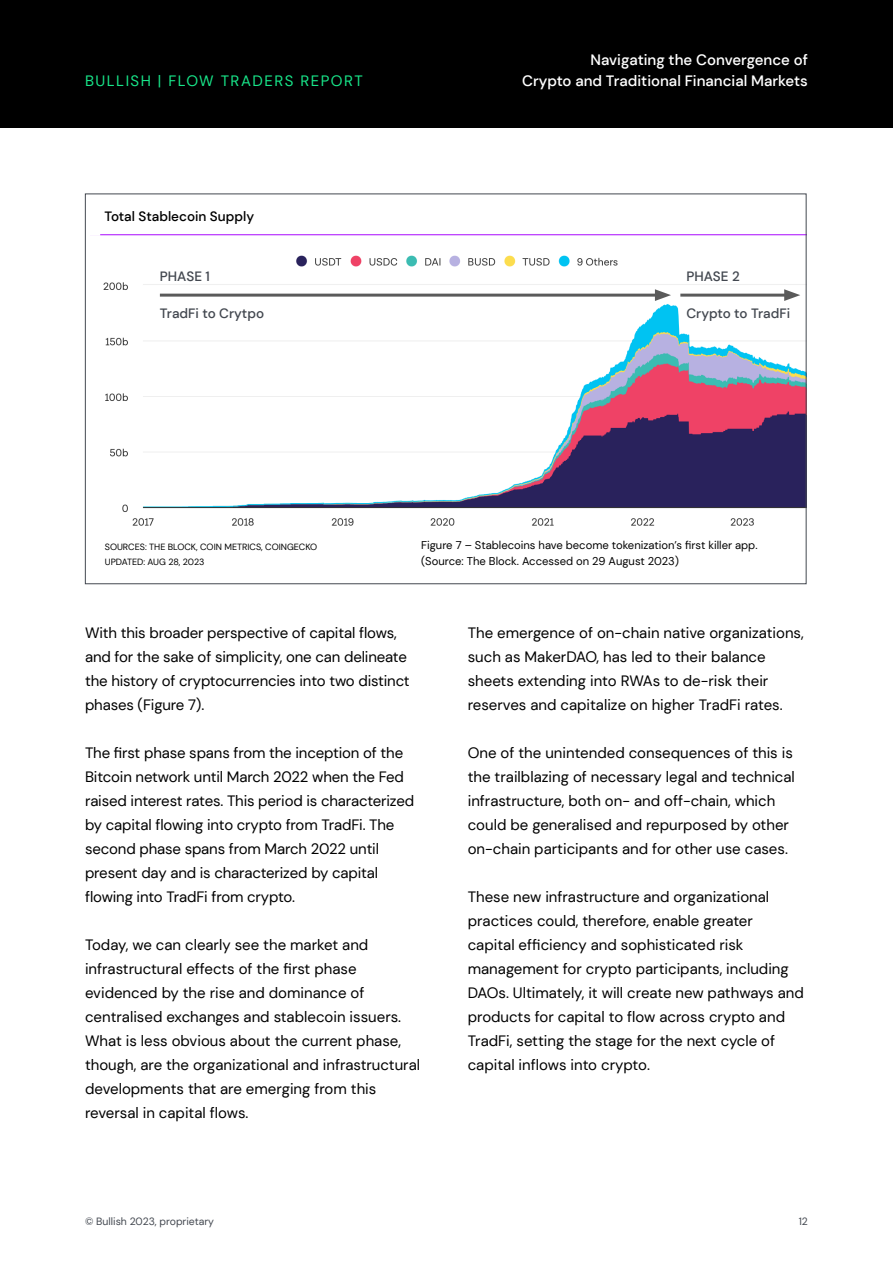
<style>
.page{position:relative;width:893px;height:1263px;background:#fff}
.page>*{position:absolute;margin:0;border:0;box-sizing:border-box;transform-origin:0 0}
.Body_Copy_on_Light_10pts{font:15px/24px "DM Sans";color:#000}
.t1{font:500 15px/21px "DM Sans";color:#fff;text-align:right}
.t2{font:15px "DM Sans";letter-spacing:.1em;color:#18e589}
.Chart_title9pt{font:500 13.5px "DM Sans";color:#434850}
.Chart_title9pt-2{font:500 13.5px "DM Sans";color:#000}
.Footnote_7_5pt{font:11.25px/16.5px "DM Sans";color:#000}
.t3{font:10.5px "DM Sans";color:#434850}
.Chart_labels_8pt_all_cap{font:9px "DM Sans";color:#000}
</style>
<div class="page">
<div style="left:0;top:0;width:893px;height:128px;background:#000"></div>
<img style="left:91px;top:234px;width:713px;height:292px">
<hr style="left:160px;top:294px;width:501px;height:3px;background:#000">
<svg style="left:655px;top:289px;width:16px;height:12px"></svg>
<hr style="left:680px;top:294px;width:110px;height:3px;background:#000">
<svg style="left:784px;top:289px;width:16px;height:12px"></svg>
<p class="t2" style="left:85px;top:72px;width:279px">BULLISH | FLOW TRADERS REPORT</p>
<p class="Chart_title9pt-2" style="left:104px;top:208px;width:151px">Total Stablecoin Supply</p>
<p class="Chart_title9pt" style="left:160px;top:268px;width:52px">PHASE 1</p>
<p class="Chart_title9pt" style="left:160px;top:305px;width:106px">TradFi to Crytpo</p>
<p class="t1" style="left:522px;top:49px;width:287px">Navigating the Convergence of<br>Crypto and Traditional Financial Markets</p>
<p class="Chart_title9pt" style="left:686px;top:268px;width:55px">PHASE 2</p>
<p class="Chart_title9pt" style="left:686px;top:305px;width:105px">Crypto to TradFi</p>
<p class="Chart_labels_8pt_all_cap" style="left:105px;top:541px;width:214px">SOURCES: THE BLOCK, COIN METRICS, COINGECKO</p>
<p class="Chart_labels_8pt_all_cap" style="left:105px;top:556px;width:101px">UPDATED: AUG 28, 2023</p>
<p class="Footnote_7_5pt" style="left:421px;top:537px;width:338px">Figure 7 – Stablecoins have become tokenization’s first killer app. (Source: The Block. Accessed on 29 August 2023)</p>
<p class="Body_Copy_on_Light_10pts" style="left:85px;top:620px;width:326px">With this broader perspective of capital flows, and for the sake of simplicity, one can delineate the history of cryptocurrencies into two distinct phases (Figure 7).</p>
<p class="Body_Copy_on_Light_10pts" style="left:85px;top:740px;width:331px">The first phase spans from the inception of the Bitcoin network until March 2022 when the Fed raised interest rates. This period is characterized by capital flowing into crypto from TradFi. The second phase spans from March 2022 until present day and is characterized by capital flowing into TradFi from crypto.</p>
<p class="Body_Copy_on_Light_10pts" style="left:85px;top:932px;width:337px">Today, we can clearly see the market and infrastructural effects of the first phase evidenced by the rise and dominance of centralised exchanges and stablecoin issuers.<br>What is less obvious about the current phase, though, are the organizational and infrastructural developments that are emerging from this reversal in capital flows.</p>
<p class="Body_Copy_on_Light_10pts" style="left:468px;top:620px;width:338px">The emergence of on-chain native organizations, such as MakerDAO, has led to their balance sheets extending into RWAs to de-risk their reserves and capitalize on higher TradFi rates.</p>
<p class="Body_Copy_on_Light_10pts" style="left:468px;top:740px;width:329px">One of the unintended consequences of this is the trailblazing of necessary legal and technical infrastructure, both on- and off-chain, which could be generalised and repurposed by other on-chain participants and for other use cases.</p>
<p class="Body_Copy_on_Light_10pts" style="left:468px;top:884px;width:338px">These new infrastructure and organizational practices could, therefore, enable greater<br>capital efficiency and sophisticated risk management for crypto participants, including DAOs. Ultimately, it will create new pathways and products for capital to flow across crypto and TradFi, setting the stage for the next cycle of capital inflows into crypto.</p>
<p class="t3" style="left:85px;top:1214px;width:131px">© Bullish 2023, proprietary</p>
<p class="t3" style="left:799px;top:1214px;width:11px">12</p>
</div>
